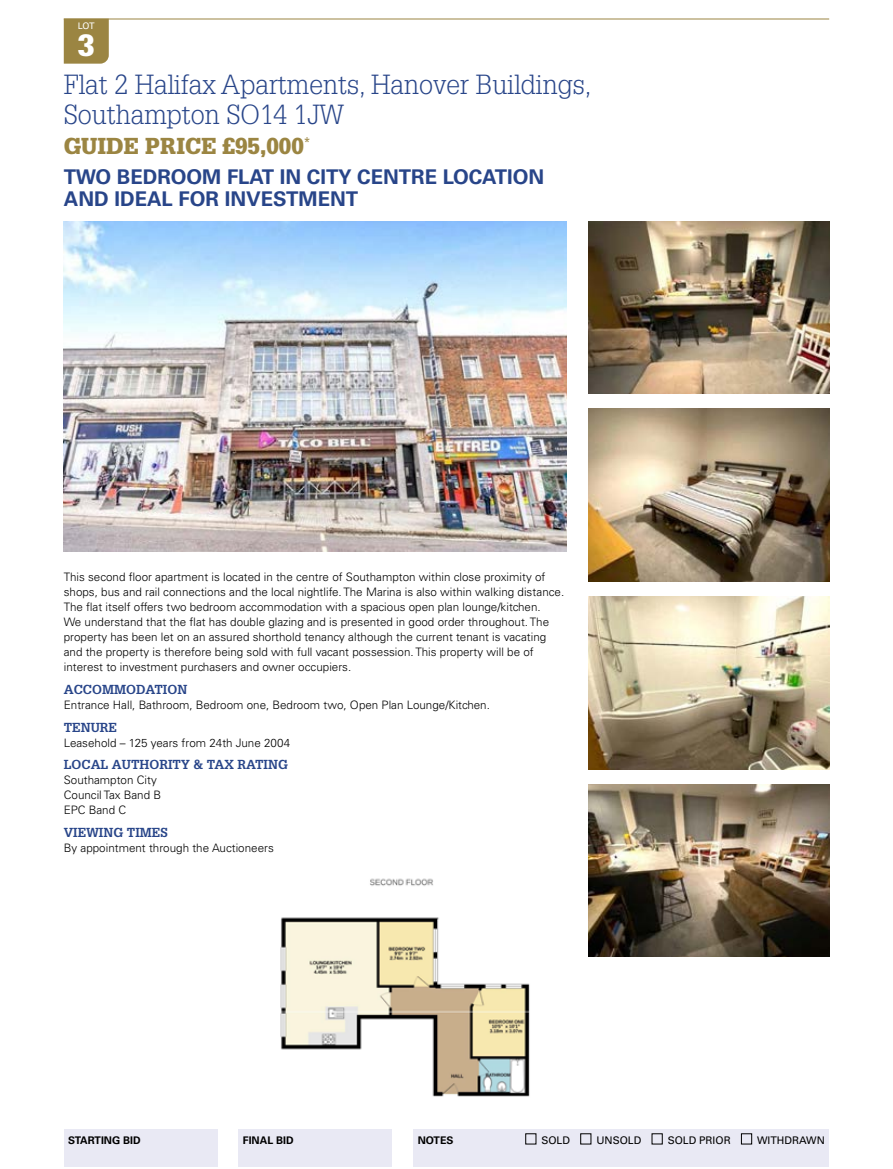
<style>
.page{position:relative;width:893px;height:1169px;background:#fff}
.page>*{position:absolute;margin:0;border:0;box-sizing:border-box;transform-origin:0 0}
.t1{font:900 30px "Glypha LT Std";color:#fff}
.t2{font:300 27px/30px "Glypha LT Std";color:#284589}
.t3{font:900 22.5px "Glypha LT Std";color:#9b8542}
.t4{font:700 20.25px/22.5px "Univers LT Std";color:#284589}
.t5{font:700 12.75px "Glypha LT Std";color:#284589}
.t6{font:300 11.7px/15px "Univers LT Std";color:#000}
.t7{font:10.5px "Univers LT Std";color:#000}
.t8{font:700 10.5px "Univers LT Std";color:#000}
.t9{font:9px "Univers LT Std";color:#fff}
</style>
<div class="page">
<hr style="left:64px;top:19px;width:765px;height:1px;background:#9b8542">
<div style="left:64px;top:1129px;width:153px;height:37px;background:#e9e9f4"></div>
<div style="left:239px;top:1129px;width:153px;height:37px;background:#e9e9f4"></div>
<div style="left:413px;top:1129px;width:416px;height:37px;background:#e9e9f4"></div>
<div style="left:525px;top:1133px;width:11px;height:11px;border:1px solid #000"></div>
<div style="left:580px;top:1133px;width:11px;height:11px;border:1px solid #000"></div>
<div style="left:741px;top:1133px;width:11px;height:11px;border:1px solid #000"></div>
<div style="left:64px;top:19px;width:45px;height:45px;background:#9b8542"></div>
<img style="left:64px;top:221px;width:503px;height:330px">
<img style="left:588px;top:221px;width:241px;height:173px">
<img style="left:588px;top:409px;width:241px;height:172px">
<img style="left:588px;top:596px;width:241px;height:173px">
<img style="left:280px;top:878px;width:250px;height:219px">
<img style="left:588px;top:784px;width:241px;height:172px">
<p class="t9" style="left:78px;top:21px;width:18px">LOT</p>
<h1 class="t1" style="left:78px;top:27px;width:18px">3</h1>
<h2 class="t2" style="left:64px;top:70px;width:529px">Flat 2 Halifax Apartments, Hanover Buildings,<br>Southampton SO14 1JW</h2>
<h3 class="t3" style="left:64px;top:132px;width:248px">GUIDE PRICE £95,000<sup>*</sup></h3>
<h3 class="t4" style="left:64px;top:165px;width:482px">TWO BEDROOM FLAT IN CITY CENTRE LOCATION<br>AND IDEAL FOR INVESTMENT</h3>
<p class="t6" style="left:64px;top:569px;width:502px">This second floor apartment is located in the centre of Southampton within close proximity of shops, bus and rail connections and the local nightlife. The Marina is also within walking distance.<br>The flat itself offers two bedroom accommodation with a spacious open plan lounge/kitchen.<br>We understand that the flat has double glazing and is presented in good order throughout. The property has been let on an assured shorthold tenancy although the current tenant is vacating and the property is therefore being sold with full vacant possession. This property will be of interest to investment purchasers and owner occupiers.</p>
<p class="t5" style="left:64px;top:681px;width:125px">ACCOMMODATION</p>
<p class="t6" style="left:64px;top:697px;width:428px">Entrance Hall, Bathroom, Bedroom one, Bedroom two, Open Plan Lounge/Kitchen.</p>
<p class="t5" style="left:64px;top:719px;width:55px">TENURE</p>
<p class="t6" style="left:64px;top:734px;width:228px">Leasehold – 125 years from 24th June 2004</p>
<p class="t5" style="left:64px;top:756px;width:226px">LOCAL AUTHORITY &amp; TAX RATING</p>
<p class="t6" style="left:64px;top:772px;width:99px">Southampton City<br>Council Tax Band B<br>EPC Band C</p>
<p class="t5" style="left:64px;top:824px;width:105px">VIEWING TIMES</p>
<p class="t6" style="left:64px;top:839px;width:212px">By appointment through the Auctioneers</p>
<p class="t8" style="left:68px;top:1134px;width:74px">STARTING BID</p>
<p class="t8" style="left:243px;top:1134px;width:52px">FINAL BID</p>
<p class="t8" style="left:418px;top:1134px;width:37px">NOTES</p>
<p class="t7" style="left:541px;top:1134px;width:30px">SOLD</p>
<p class="t7" style="left:596px;top:1134px;width:46px">UNSOLD</p>
<p class="t7" style="left:668px;top:1134px;width:65px">SOLD PRIOR</p>
<p class="t7" style="left:757px;top:1134px;width:69px">WITHDRAWN</p>
</div>
